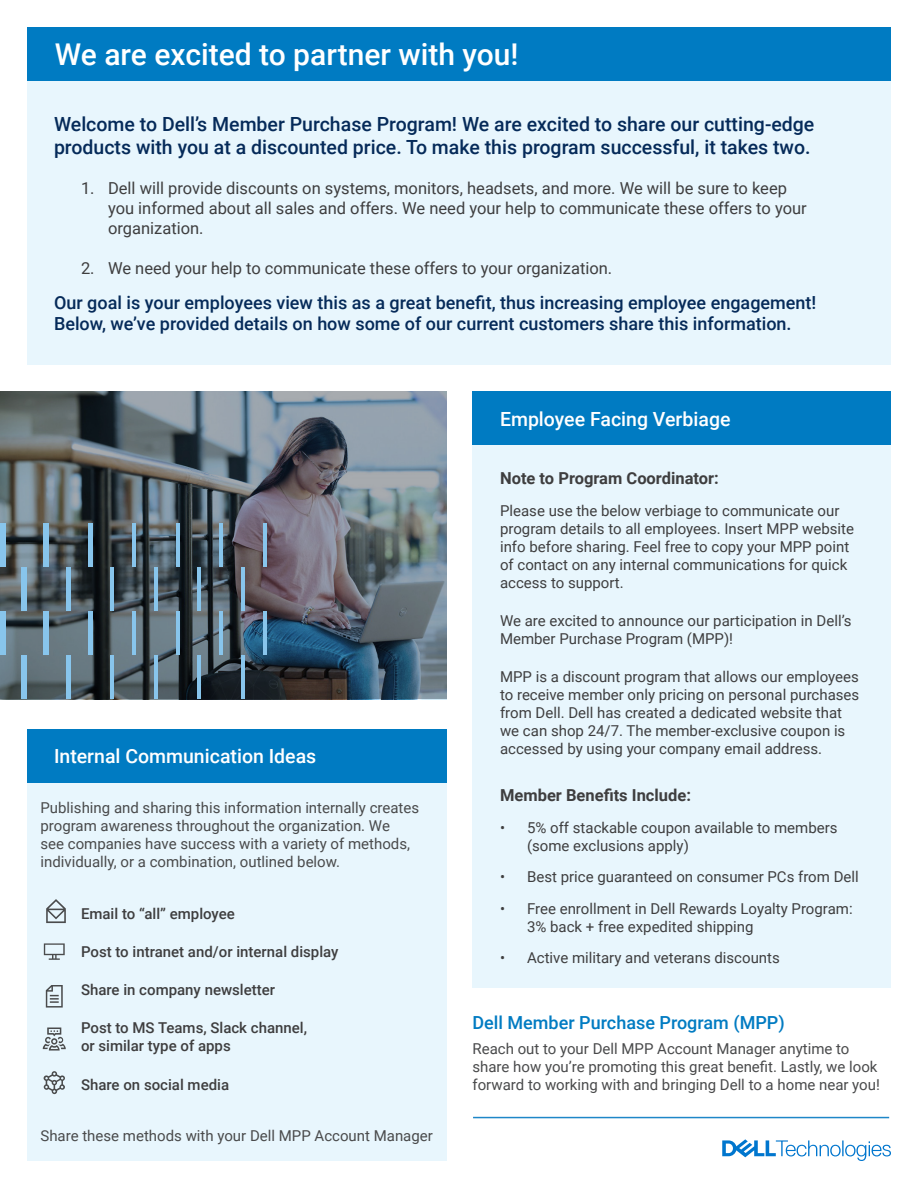
<style>
.page{position:relative;width:918px;height:1188px;background:#fff}
.page>*{position:absolute;margin:0;border:0;box-sizing:border-box;transform-origin:0 0}
.t1{font:500 30px "Roboto";color:#fff}
.t2{font:500 19.5px/23.4px "Roboto";color:#052a59}
.t3{font:500 19.5px "Roboto";color:#fff}
.t4{font:500 18px/21.6px "Roboto";color:#052a59}
.t5{font:500 18px "Roboto";color:#007bc2}
.t6{font:16.5px/19.8px "Roboto";color:#3e3e3f}
.t7{font:700 16.5px "Roboto";color:#3e3e3f}
.t8{font:15px/18px "Roboto";color:#3e3e3f}
.t9{font:15px/18px "Roboto";color:#494a4b}
.t10{font:500 15px/18px "Roboto";color:#3e3e3f}
</style>
<div class="page">
<img style="left:0;top:392px;width:447px;height:307px">
<div style="left:27px;top:52px;width:864px;height:313px;background:#e8f6fd"></div>
<div style="left:27px;top:756px;width:420px;height:405px;background:#e8f6fd"></div>
<div style="left:27px;top:729px;width:420px;height:54px;background:#007bc2"></div>
<div style="left:472px;top:429px;width:419px;height:559px;background:#e8f6fd"></div>
<div style="left:472px;top:392px;width:419px;height:54px;background:#007bc2"></div>
<svg style="left:722px;top:1139px;width:169px;height:22px"></svg>
<hr style="left:473px;top:1117px;width:416px;height:1px;background:#1e87c8">
<div style="left:27px;top:27px;width:864px;height:54px;background:#007bc2"></div>
<svg style="left:46px;top:899px;width:20px;height:24px"></svg>
<svg style="left:44px;top:943px;width:21px;height:17px"></svg>
<svg style="left:46px;top:985px;width:17px;height:23px"></svg>
<svg style="left:43px;top:1028px;width:23px;height:23px"></svg>
<svg style="left:44px;top:1071px;width:21px;height:23px"></svg>
<hr style="left:263px;top:523px;width:4px;height:44px;background:#88c5ec">
<div style="left:0;top:523px;width:5px;height:44px;background:#88c5ec"></div>
<div style="left:44px;top:523px;width:5px;height:44px;background:#88c5ec"></div>
<div style="left:88px;top:523px;width:5px;height:44px;background:#88c5ec"></div>
<hr style="left:132px;top:523px;width:4px;height:44px;background:#88c5ec">
<hr style="left:176px;top:523px;width:4px;height:44px;background:#88c5ec">
<hr style="left:220px;top:523px;width:3px;height:44px;background:#88c5ec">
<hr style="left:241px;top:567px;width:4px;height:44px;background:#88c5ec">
<div style="left:22px;top:567px;width:5px;height:44px;background:#88c5ec"></div>
<div style="left:66px;top:567px;width:5px;height:44px;background:#88c5ec"></div>
<hr style="left:110px;top:567px;width:4px;height:44px;background:#88c5ec">
<hr style="left:154px;top:567px;width:4px;height:44px;background:#88c5ec">
<hr style="left:198px;top:567px;width:3px;height:44px;background:#88c5ec">
<hr style="left:263px;top:611px;width:4px;height:44px;background:#88c5ec">
<div style="left:0;top:611px;width:5px;height:44px;background:#88c5ec"></div>
<div style="left:44px;top:611px;width:5px;height:44px;background:#88c5ec"></div>
<div style="left:88px;top:611px;width:5px;height:44px;background:#88c5ec"></div>
<hr style="left:132px;top:611px;width:4px;height:44px;background:#88c5ec">
<hr style="left:176px;top:611px;width:4px;height:44px;background:#88c5ec">
<hr style="left:220px;top:611px;width:3px;height:44px;background:#88c5ec">
<hr style="left:241px;top:655px;width:4px;height:44px;background:#88c5ec">
<div style="left:22px;top:655px;width:5px;height:44px;background:#88c5ec"></div>
<div style="left:66px;top:655px;width:5px;height:44px;background:#88c5ec"></div>
<hr style="left:110px;top:655px;width:4px;height:44px;background:#88c5ec">
<hr style="left:154px;top:655px;width:4px;height:44px;background:#88c5ec">
<hr style="left:198px;top:655px;width:3px;height:44px;background:#88c5ec">
<p class="t1" style="left:55px;top:34px;width:465px">We are excited to partner with you!</p>
<p class="t2" style="left:54px;top:111px;width:762px">Welcome to Dell’s Member Purchase Program! We are excited to share our cutting-edge products with you at a discounted price. To make this program successful, it takes two.</p>
<p class="t6" style="left:108px;top:178px;width:700px;text-indent:-27px">1. Dell will provide discounts on systems, monitors, headsets, and more. We will be sure to keep you informed about all sales and offers. We need your help to communicate these offers to your organization.</p>
<p class="t6" style="left:81px;top:257px;width:533px">2. We need your help to communicate these offers to your organization.</p>
<p class="t4" style="left:54px;top:291px;width:764px">Our goal is your employees view this as a great benefit, thus increasing employee engagement!<br>Below, we’ve provided details on how some of our current customers share this information.</p>
<p class="t3" style="left:54px;top:743px;width:264px">Internal Communication Ideas</p>
<p class="t9" style="left:40px;top:798px;width:380px">Publishing and sharing this information internally creates program awareness throughout the organization. We<br>see companies have success with a variety of methods, individually, or a combination, outlined below.</p>
<p class="t10" style="left:81px;top:904px;width:155px">Email to “all” employee</p>
<p class="t10" style="left:81px;top:942px;width:259px">Post to intranet and/or internal display</p>
<p class="t10" style="left:81px;top:980px;width:196px">Share in company newsletter</p>
<p class="t10" style="left:81px;top:1018px;width:228px">Post to MS Teams, Slack channel, or similar type of apps</p>
<p class="t10" style="left:81px;top:1075px;width:150px">Share on social media</p>
<p class="t9" style="left:40px;top:1126px;width:394px">Share these methods with your Dell MPP Account Manager</p>
<p class="t3" style="left:500px;top:405px;width:232px">Employee Facing Verbiage</p>
<p class="t7" style="left:500px;top:467px;width:220px">Note to Program Coordinator:</p>
<p class="t8" style="left:500px;top:501px;width:356px">Please use the below verbiage to communicate our program details to all employees. Insert MPP website info before sharing. Feel free to copy your MPP point of contact on any internal communications for quick access to support.</p>
<p class="t8" style="left:500px;top:611px;width:353px">We are excited to announce our participation in Dell’s<br>Member Purchase Program (MPP)!</p>
<p class="t8" style="left:500px;top:667px;width:361px">MPP is a discount program that allows our employees to receive member only pricing on personal purchases from Dell. Dell has created a dedicated website that we can shop 24/7. The member-exclusive coupon is accessed by using your company email address.</p>
<p class="t7" style="left:500px;top:784px;width:192px">Member Benefits Include:</p>
<p class="t8" style="left:527px;top:818px;width:312px;text-indent:-27px">• 5% off stackable coupon available to members (some exclusions apply)</p>
<p class="t8" style="left:500px;top:867px;width:360px">• Best price guaranteed on consumer PCs from Dell</p>
<p class="t8" style="left:527px;top:899px;width:327px;text-indent:-27px">• Free enrollment in Dell Rewards Loyalty Program:<br>3% back + free expedited shipping</p>
<p class="t8" style="left:500px;top:948px;width:281px">• Active military and veterans discounts</p>
<p class="t5" style="left:472px;top:1010px;width:314px">Dell Member Purchase Program (MPP)</p>
<p class="t9" style="left:472px;top:1039px;width:409px">Reach out to your Dell MPP Account Manager anytime to share how you’re promoting this great benefit. Lastly, we look forward to working with and bringing Dell to a home near you!</p>
</div>
